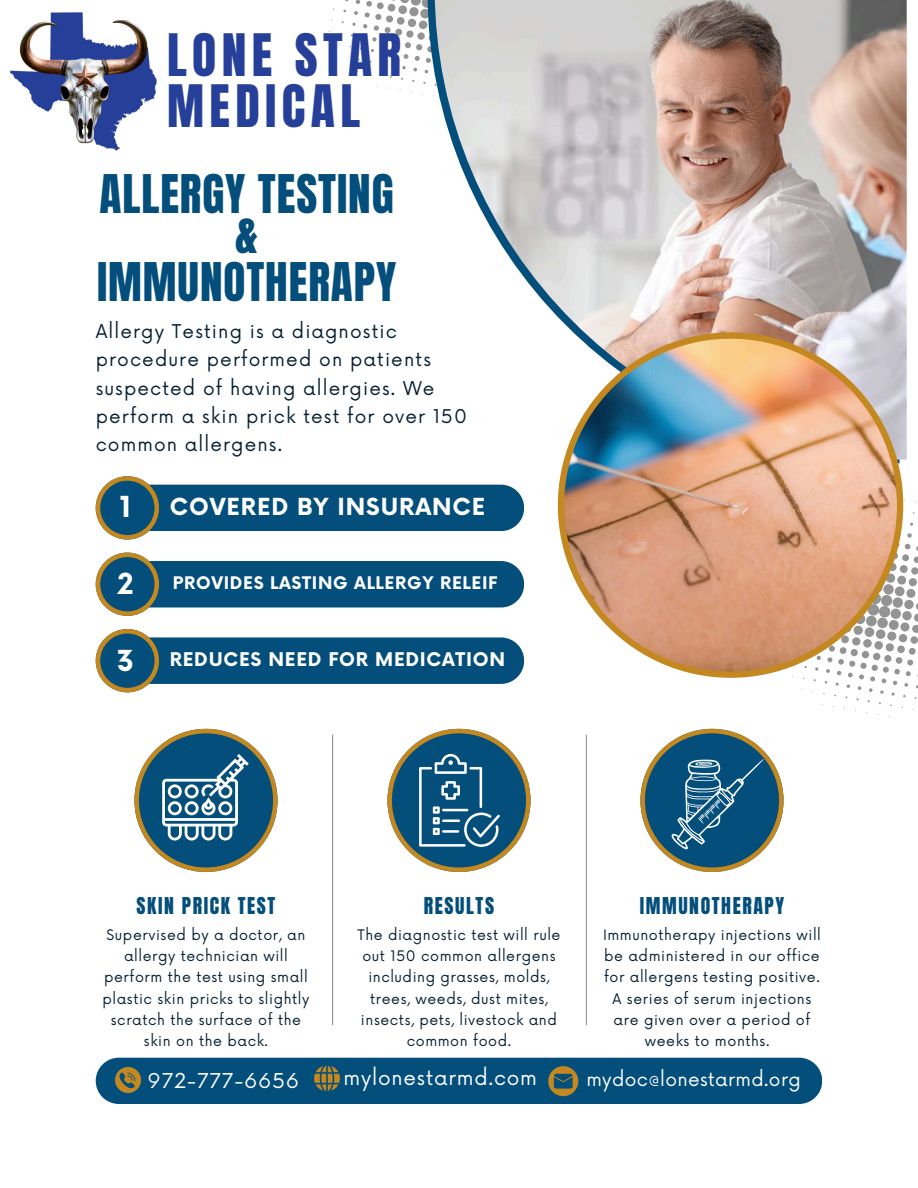
<style>
.page{position:relative;width:918px;height:1188px;background:#fff}
.page>*{position:absolute;margin:0;border:0;box-sizing:border-box;transform-origin:0 0}
.t1{font:49.8px/50.7px "Anton";letter-spacing:.11em;color:#263f99}
.t2{font:45.3px/39.3px "Anton";letter-spacing:.02em;color:#034e7b;text-align:center}
.t3{font:700 28.2px "Now";color:#fff}
.t4{font:700 22.95px "Now";letter-spacing:.04em;color:#fff}
.t5{font:19.95px "Now";letter-spacing:.04em;color:#fff}
.t6{font:19.8px "Anton";letter-spacing:.08em;color:#034e7b}
.t7{font:18.45px/28.2px "Now";letter-spacing:.06em;color:#062133}
.t8{font:700 18.45px "Now";letter-spacing:.04em;color:#fff}
.t9{font:18.45px "Now";letter-spacing:.02em;color:#fff}
.t10{font:700 16.95px "Now";letter-spacing:.04em;color:#fff}
.t11{font:14.25px/21.3px "Now";letter-spacing:.04em;color:#062133;text-align:center}
</style>
<div class="page">
<div style="left:113px;top:485px;width:411px;height:46px;background:#034e7b;border-radius:23px"></div>
<div style="left:113px;top:561px;width:411px;height:46px;background:#034e7b;border-radius:23px"></div>
<div style="left:113px;top:637px;width:411px;height:47px;background:#034e7b;border-radius:23px"></div>
<svg style="left:96px;top:476px;width:63px;height:63px"></svg>
<svg style="left:96px;top:553px;width:63px;height:63px"></svg>
<svg style="left:96px;top:629px;width:63px;height:63px"></svg>
<svg style="left:801px;top:497px;width:117px;height:220px"></svg>
<svg style="left:329px;top:0;width:99px;height:95px"></svg>
<img style="left:435px;top:0;width:472px;height:460px">
<hr style="left:586px;top:735px;width:1px;height:290px;background:#949494">
<hr style="left:332px;top:735px;width:1px;height:290px;background:#949494">
<div style="left:96px;top:1058px;width:726px;height:46px;background:#034e7b;border-radius:23px"></div>
<img style="left:558px;top:332px;width:345px;height:346px">
<svg style="left:115px;top:1067px;width:26px;height:26px"></svg>
<svg style="left:314px;top:1066px;width:26px;height:25px"></svg>
<svg style="left:548px;top:1066px;width:30px;height:30px"></svg>
<img style="left:10px;top:12px;width:147px;height:139px">
<svg style="left:640px;top:729px;width:143px;height:143px"></svg>
<svg style="left:387px;top:729px;width:143px;height:143px"></svg>
<svg style="left:134px;top:729px;width:143px;height:143px"></svg>
<p class="t1" style="left:167px;top:31px;width:236px">LONE STAR<br>MEDICAL</p>
<h5 class="t2" style="left:100px;top:175px;width:296px">ALLERGY TESTING &amp;</h5>
<p class="t2" style="left:97px;top:263px;width:301px">IMMUNOTHERAPY</p>
<h4 class="t7" style="left:96px;top:318px;width:373px">Allergy Testing is a diagnostic procedure performed on patients suspected of having allergies. We perform a skin prick test for over 150 common allergens.</h4>
<p class="t3" style="left:120px;top:492px;width:13px">1</p>
<h2 class="t4" style="left:170px;top:494px;width:317px">COVERED BY INSURANCE</h2>
<p class="t3" style="left:118px;top:568px;width:18px">2</p>
<h6 class="t3" style="left:117px;top:645px;width:19px">3</h6>
<p class="t10" style="left:173px;top:574px;width:326px">PROVIDES LASTING ALLERGY RELEIF</p>
<p class="t8" style="left:170px;top:649px;width:337px">REDUCES NEED FOR MEDICATION</p>
<p class="t6" style="left:137px;top:892px;width:140px">SKIN PRICK TEST</p>
<p class="t11" style="left:103px;top:924px;width:208px">Supervised by a doctor, an allergy technician will perform the test using small plastic skin pricks to slightly scratch the surface of the skin on the back.</p>
<p class="t6" style="left:424px;top:892px;width:72px">RESULTS</p>
<h3 class="t11" style="left:357px;top:924px;width:205px">The diagnostic test will rule out 150 common allergens including grasses, molds, trees, weeds, dust mites, insects, pets, livestock and common food.</h3>
<p class="t6" style="left:640px;top:892px;width:146px">IMMUNOTHERAPY</p>
<h4 class="t11" style="left:603px;top:924px;width:219px">Immunotherapy injections will</h4>
<h4 class="t11" style="left:604px;top:946px;width:217px">be administered in our office</h4>
<h4 class="t11" style="left:604px;top:967px;width:217px">for allergens testing positive.</h4>
<h4 class="t11" style="left:613px;top:989px;width:200px">A series of serum injections</h4>
<h4 class="t11" style="left:614px;top:1010px;width:198px">are given over a period of</h4>
<h4 class="t11" style="left:645px;top:1031px;width:126px">weeks to months.</h4>
<h1 class="t5" style="left:148px;top:1069px;width:153px">972-777-6656</h1>
<h1 class="t5" style="left:343px;top:1067px;width:195px">mylonestarmd.com</h1>
<h1 class="t9" style="left:586px;top:1069px;width:216px">mydoc@lonestarmd.org</h1>
</div>
